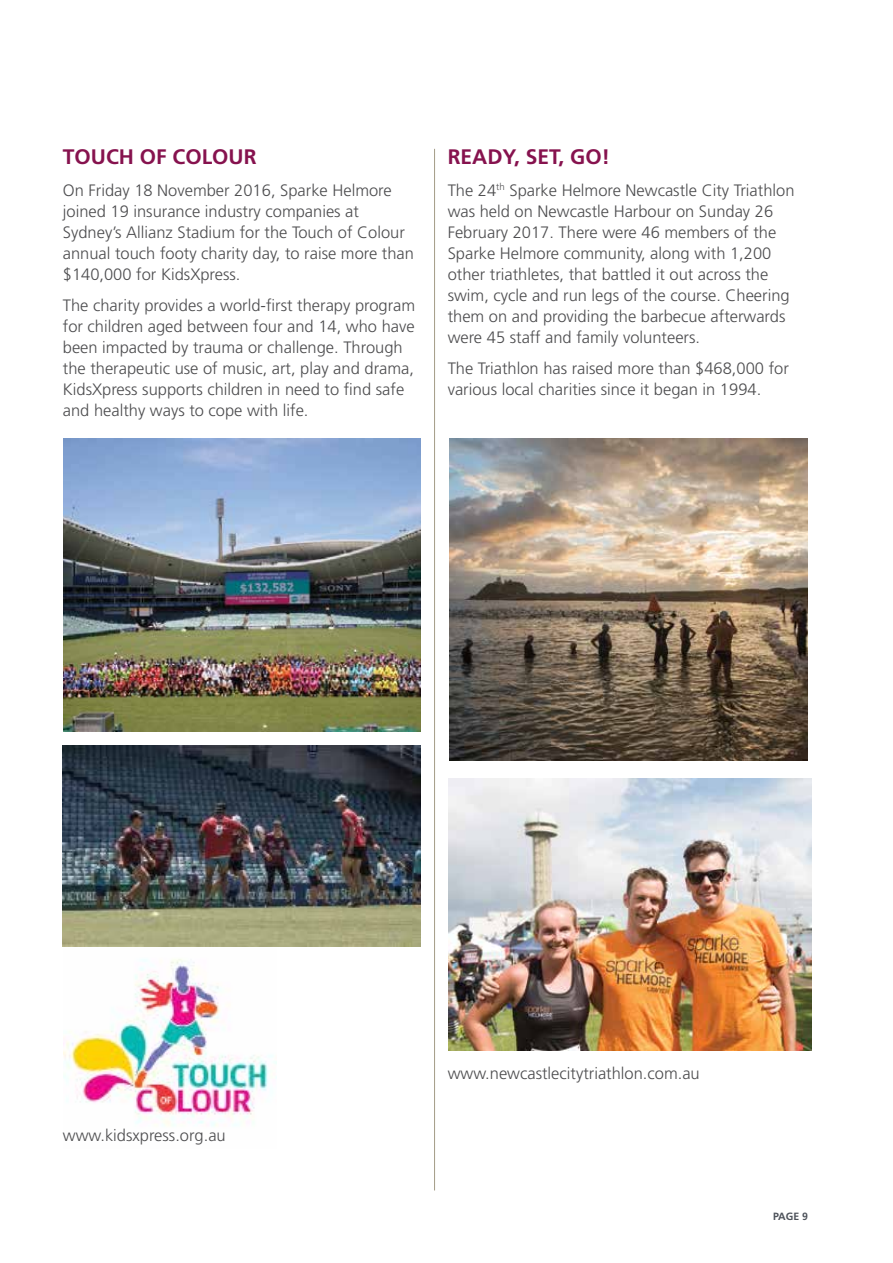
<style>
.page{position:relative;width:893px;height:1263px;background:#fff}
.page>*{position:absolute;margin:0;border:0;box-sizing:border-box;transform-origin:0 0}
.t1{font:700 21px "Frutiger";color:#86124e}
.t2{font:300 16.5px/21px "Frutiger";color:#4d4d4f}
.t3{font:700 10.5px "Frutiger";color:#4d525a}
</style>
<div class="page">
<img style="left:64px;top:946px;width:213px;height:180px">
<hr style="left:434px;top:149px;width:1px;height:1041px;background:#a49c87">
<img style="left:449px;top:438px;width:358px;height:323px">
<img style="left:449px;top:778px;width:362px;height:272px">
<img style="left:64px;top:438px;width:356px;height:293px">
<img style="left:63px;top:745px;width:358px;height:201px">
<p class="t1" style="left:63px;top:144px;width:195px">TOUCH OF COLOUR</p>
<p class="t2" style="left:63px;top:180px;width:353px">On Friday 18 November 2016, Sparke Helmore joined 19 insurance industry companies at Sydney’s Allianz Stadium for the Touch of Colour annual touch footy charity day, to raise more than $140,000 for KidsXpress.</p>
<p class="t2" style="left:63px;top:295px;width:354px">The charity provides a world-first therapy program for children aged between four and 14, who have been impacted by trauma or challenge. Through the therapeutic use of music, art, play and drama, KidsXpress supports children in need to find safe and healthy ways to cope with life.</p>
<p class="t1" style="left:448px;top:144px;width:164px">READY, SET, GO!</p>
<p class="t2" style="left:448px;top:180px;width:348px">The 24<sup>th</sup> Sparke Helmore Newcastle City Triathlon was held on Newcastle Harbour on Sunday 26<br>February 2017. There were 46 members of the Sparke Helmore community, along with 1,200 other triathletes, that battled it out across the swim, cycle and run legs of the course. Cheering them on and providing the barbecue afterwards were 45 staff and family volunteers.</p>
<p class="t2" style="left:448px;top:358px;width:343px">The Triathlon has raised more than $468,000 for various local charities since it began in 1994.</p>
<p class="t2" style="left:63px;top:1125px;width:164px">www.kidsxpress.org.au</p>
<p class="t2" style="left:448px;top:1063px;width:254px">www.newcastlecitytriathlon.com.au</p>
<p class="t3" style="left:773px;top:1210px;width:36px">PAGE 9</p>
</div>
